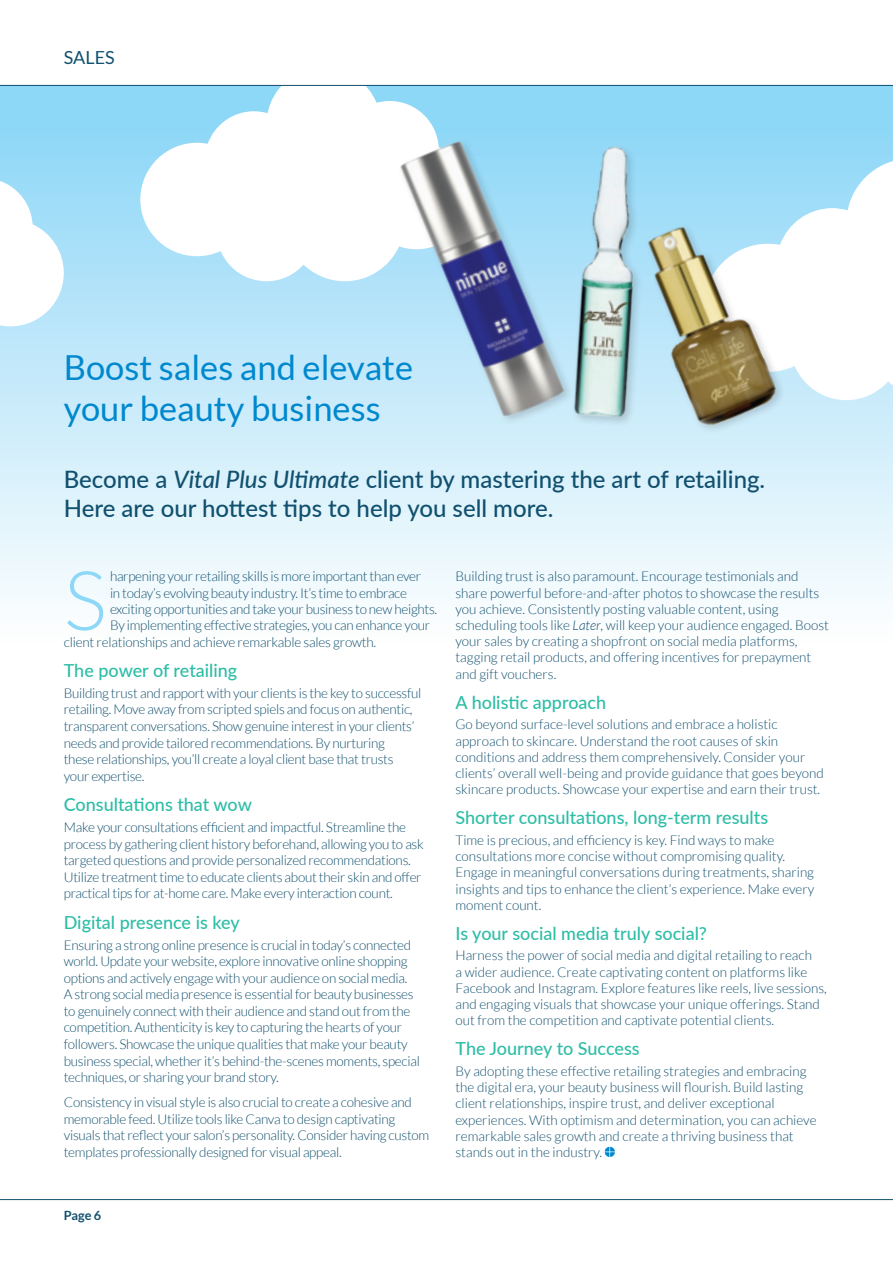
<style>
.page{position:relative;width:893px;height:1263px;background:#fff}
.page>*{position:absolute;margin:0;border:0;box-sizing:border-box;transform-origin:0 0}
.Body{font:300 82.2px "Lato";color:#8dd7f7}
.Heading{font:34.5px/41.4px "Lato";color:#0088ce}
.Subheading{font:500 24px/28.8px "Lato";color:#11506e}
.Subheading-2{font:500 18px "Lato";color:#2dbda6}
.Heading-2{font:18px "Lato";color:#11506e}
.Lato_light{font:300 13.5px/16.2px "Lato";letter-spacing:-.005em;color:#11506e}
.Body-2{font:300 13.5px "Lato";letter-spacing:-.02em;color:#11506e}
.Body-3{font:700 12.75px "Lato";color:#11506e}
.s1{font-style:italic}
</style>
<div class="page">
<svg style="left:0;top:86px;width:893px;height:514px;background:#ccecfa"></svg>
<svg style="left:704px;top:159px;width:189px;height:241px"></svg>
<hr style="left:892px;top:1026px;width:1px;height:173px;background:#2dbda6">
<svg style="left:140px;top:84px;width:330px;height:197px"></svg>
<svg style="left:0;top:144px;width:64px;height:214px"></svg>
<svg style="left:605px;top:1147px;width:10px;height:10px"></svg>
<hr style="left:0;top:1199px;width:893px;height:1px;background:#11506e">
<img style="left:622px;top:212px;width:162px;height:222px">
<hr style="left:0;top:85px;width:893px;height:1px;background:#11506e">
<img style="left:380px;top:122px;width:203px;height:312px">
<img style="left:566px;top:140px;width:82px;height:283px">
<p class="Heading-2" style="left:64px;top:47px;width:53px">SALES</p>
<p class="Heading" style="left:64px;top:346px;width:351px">Boost sales and elevate your beauty business</p>
<p class="Subheading" style="left:64px;top:464px;width:703px">Become a <span class="s1">Vital Plus Ultimate</span> client by mastering the art of retailing.<br>Here are our hottest tips to help you sell more.</p>
<p class="Body" style="left:64px;top:556px;width:44px">S</p>
<p class="Body-2" style="left:110px;top:569px;width:313px">harpening your retailing skills is more important than ever</p>
<p class="Body-2" style="left:110px;top:585px;width:298px">in today’s evolving beauty industry. It’s time to embrace</p>
<p class="Body-2" style="left:110px;top:602px;width:329px">exciting opportunities and take your business to new heights.</p>
<p class="Body-2" style="left:110px;top:618px;width:321px">By implementing effective strategies, you can enhance your</p>
<p class="Body-2" style="left:64px;top:634px;width:314px">client relationships and achieve remarkable sales growth.</p>
<p class="Subheading-2" style="left:64px;top:657px;width:175px">The power of retailing</p>
<p class="Lato_light" style="left:64px;top:685px;width:359px">Building trust and rapport with your clients is the key to successful retailing. Move away from scripted spiels and focus on authentic, transparent conversations. Show genuine interest in your clients’ needs and provide tailored recommendations. By nurturing<br>these relationships, you’ll create a loyal client base that trusts your expertise.</p>
<p class="Subheading-2" style="left:64px;top:792px;width:190px">Consultations that wow</p>
<p class="Lato_light" style="left:64px;top:819px;width:362px">Make your consultations efficient and impactful. Streamline the process by gathering client history beforehand, allowing you to ask targeted questions and provide personalized recommendations.<br>Utilize treatment time to educate clients about their skin and offer practical tips for at-home care. Make every interaction count.</p>
<p class="Subheading-2" style="left:64px;top:909px;width:178px">Digital presence is key</p>
<p class="Lato_light" style="left:64px;top:936px;width:358px">Ensuring a strong online presence is crucial in today’s connected world. Update your website, explore innovative online shopping options and actively engage with your audience on social media.<br>A strong social media presence is essential for beauty businesses to genuinely connect with their audience and stand out from the competition. Authenticity is key to capturing the hearts of your followers. Showcase the unique qualities that make your beauty business special, whether it’s behind-the-scenes moments, special techniques, or sharing your brand story.</p>
<p class="Lato_light" style="left:64px;top:1094px;width:367px">Consistency in visual style is also crucial to create a cohesive and memorable feed. Utilize tools like Canva to design captivating visuals that reflect your salon’s personality. Consider having custom templates professionally designed for visual appeal.</p>
<p class="Lato_light" style="left:455px;top:568px;width:375px">Building trust is also paramount. Encourage testimonials and share powerful before-and-after photos to showcase the results you achieve. Consistently posting valuable content, using scheduling tools like <span class="s1">Later</span>, will keep your audience engaged. Boost your sales by creating a shopfront on social media platforms, tagging retail products, and offering incentives for prepayment and gift vouchers.</p>
<p class="Subheading-2" style="left:455px;top:689px;width:152px">A holistic approach</p>
<p class="Lato_light" style="left:455px;top:716px;width:370px">Go beyond surface-level solutions and embrace a holistic approach to skincare. Understand the root causes of skin conditions and address them comprehensively. Consider your clients’ overall well-being and provide guidance that goes beyond skincare products. Showcase your expertise and earn their trust.</p>
<p class="Subheading-2" style="left:455px;top:805px;width:314px">Shorter consultations, long-term results</p>
<p class="Lato_light" style="left:455px;top:832px;width:360px">Time is precious, and efficiency is key. Find ways to make consultations more concise without compromising quality.<br>Engage in meaningful conversations during treatments, sharing insights and tips to enhance the client’s experience. Make every moment count.</p>
<p class="Subheading-2" style="left:455px;top:920px;width:253px">Is your social media truly social?</p>
<p class="Lato_light" style="left:455px;top:947px;width:373px">Harness the power of social media and digital retailing to reach<br>a wider audience. Create captivating content on platforms like Facebook and Instagram. Explore features like reels, live sessions, and engaging visuals that showcase your unique offerings. Stand out from the competition and captivate potential clients.</p>
<p class="Subheading-2" style="left:455px;top:1036px;width:186px">The Journey to Success</p>
<p class="Lato_light" style="left:455px;top:1063px;width:363px">By adopting these effective retailing strategies and embracing the digital era, your beauty business will flourish. Build lasting client relationships, inspire trust, and deliver exceptional experiences. With optimism and determination, you can achieve remarkable sales growth and create a thriving business that stands out in the industry.</p>
<p class="Body-3" style="left:64px;top:1208px;width:39px">Page 6</p>
</div>
